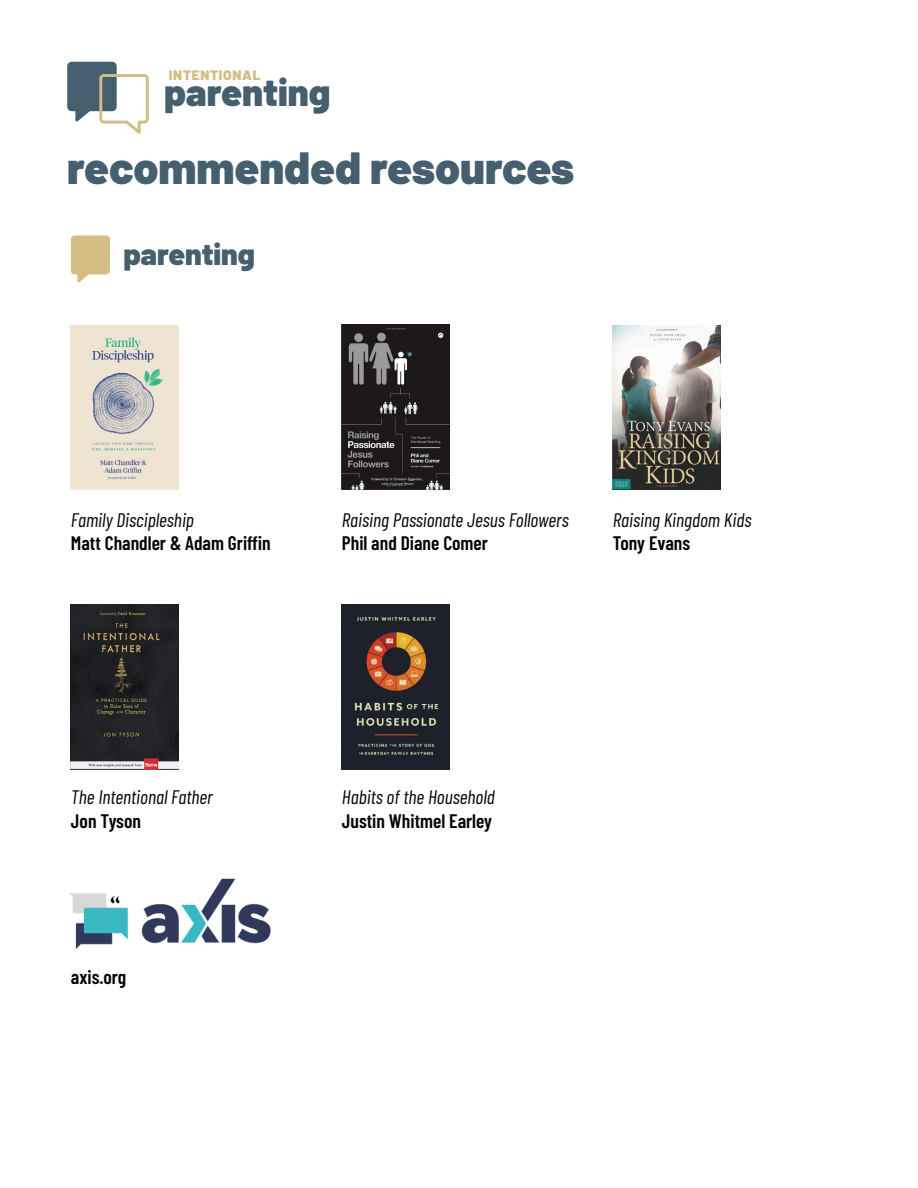
<style>
.page{position:relative;width:918px;height:1188px;background:#fff}
.page>*{position:absolute;margin:0;border:0;box-sizing:border-box;transform-origin:0 0}
.t1{font:900 45px "Barlow";color:#455f6f}
.t2{font:900 38.1px "Barlow";color:#455f6f}
.t3{font:900 30.15px "Barlow";color:#455f6f}
.t4{font:italic 19.5px "Barlow Condensed";color:#040503}
.t5{font:600 19.5px "Barlow Condensed";color:#040503}
.t6{font:900 13.8px "Barlow";letter-spacing:.05em;color:#d2bd83}
</style>
<div class="page">
<svg style="left:67px;top:62px;width:82px;height:72px"></svg>
<svg style="left:71px;top:235px;width:39px;height:48px;background:#d9c897"></svg>
<img style="left:71px;top:325px;width:108px;height:164px">
<img style="left:342px;top:325px;width:108px;height:165px">
<img style="left:613px;top:325px;width:108px;height:164px">
<img style="left:71px;top:605px;width:108px;height:165px">
<img style="left:342px;top:605px;width:108px;height:165px">
<img style="left:69px;top:878px;width:202px;height:71px">
<p class="t6" style="left:169px;top:65px;width:93px">INTENTIONAL</p>
<h2 class="t2" style="left:164px;top:64px;width:168px">parenting</h2>
<h1 class="t1" style="left:67px;top:134px;width:509px">recommended resources</h1>
<h3 class="t3" style="left:123px;top:232px;width:133px">parenting</h3>
<p class="t4" style="left:71px;top:506px;width:125px">Family Discipleship</p>
<p class="t5" style="left:71px;top:529px;width:201px">Matt Chandler &amp; Adam Griffin</p>
<p class="t4" style="left:342px;top:506px;width:228px">Raising Passionate Jesus Followers</p>
<p class="t5" style="left:342px;top:529px;width:148px">Phil and Diane Comer</p>
<p class="t4" style="left:613px;top:506px;width:140px">Raising Kingdom Kids</p>
<p class="t5" style="left:613px;top:529px;width:79px">Tony Evans</p>
<p class="t4" style="left:71px;top:783px;width:143px">The Intentional Father</p>
<p class="t5" style="left:71px;top:807px;width:72px">Jon Tyson</p>
<p class="t5" style="left:71px;top:963px;width:57px">axis.org</p>
<p class="t4" style="left:342px;top:783px;width:155px">Habits of the Household</p>
<p class="t5" style="left:342px;top:807px;width:152px">Justin Whitmel Earley</p>
</div>
